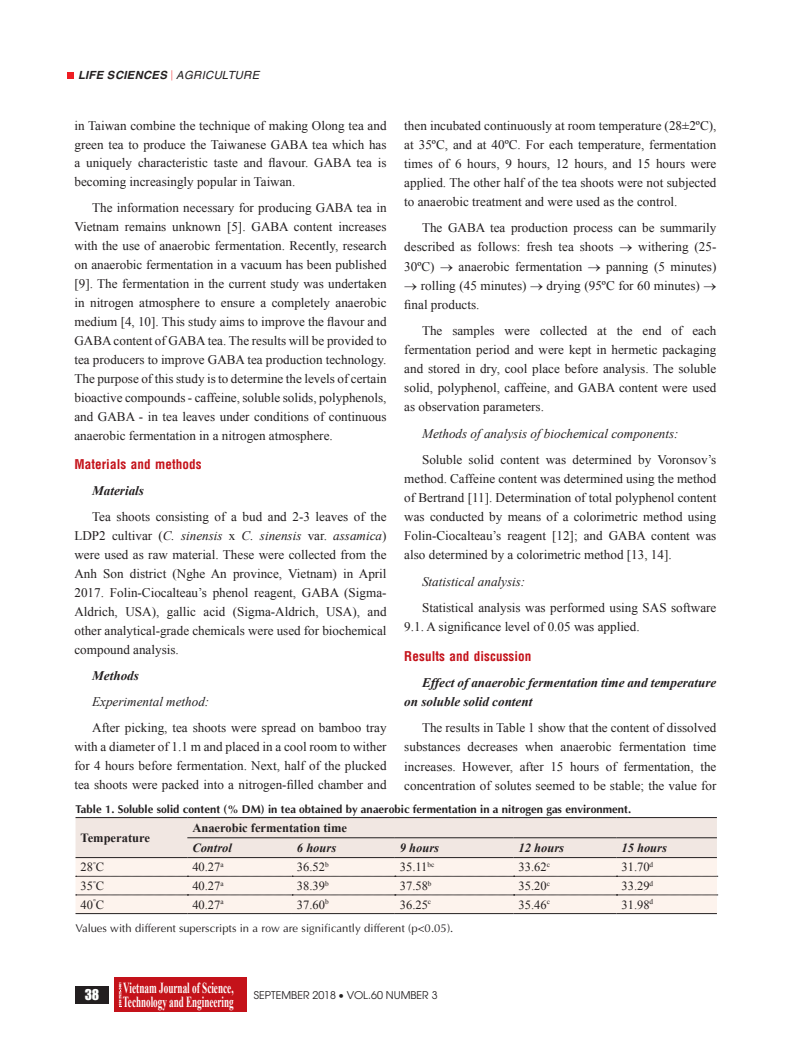
<style>
.page{position:relative;width:798px;height:1042px;background:#fff}
.page>*{position:absolute;margin:0;border:0;box-sizing:border-box;transform-origin:0 0}
.t1{font:700 15.38px/13.9px "Times New Roman";color:#fff;scale:.6 1}
.t2{font:13.75px "UTM Impact";color:#fff}
.t3{font:13.12px/19px "Times New Roman";color:#231f20;text-align:justify}
.t4{font:italic 700 13.12px/19.1px "Times New Roman";color:#231f20}
.t5{font:italic 13.12px "Times New Roman";color:#231f20}
.t6{font:13.12px "VNI Helve Condense Bold";color:#c4121a}
.t7{font:12.5px "Times New Roman";color:#231f20}
.t8{font:700 12.5px "Times New Roman";color:#231f20}
.t9{font:italic 700 12.5px "Times New Roman";color:#231f20}
.t10{font:700 11.25px "UTM Aptima";color:#231f20}
.t11{font:11.25px "UTM Aptima";color:#231f20}
.t12{font:italic 700 11.25px "UTM Helve";color:#231f20}
.t13{font:10.62px "UTM Avo";color:#231f20}
.s1{font-weight:400}
.s2{font-style:italic}
</style>
<div class="page">
<div style="left:67px;top:73px;width:7px;height:6px;background:#ee1d23"></div>
<div style="left:75px;top:986px;width:33px;height:17px;background:#231f20"></div>
<div style="left:114px;top:977px;width:132px;height:34px;background:#c4121a"></div>
<svg style="left:119px;top:982px;width:2px;height:25px"></svg>
<div style="left:75px;top:818px;width:641px;height:39px;background:#f1e7e2"></div>
<div style="left:75px;top:858px;width:641px;height:55px;background:#fdf3ed"></div>
<hr style="left:75px;top:817px;width:112px;height:1px;background:#231f20">
<hr style="left:187px;top:817px;width:105px;height:1px;background:#231f20">
<hr style="left:292px;top:817px;width:102px;height:1px;background:#231f20">
<hr style="left:394px;top:817px;width:119px;height:1px;background:#231f20">
<hr style="left:513px;top:817px;width:103px;height:1px;background:#231f20">
<hr style="left:616px;top:817px;width:100px;height:1px;background:#231f20">
<hr style="left:187px;top:837px;width:105px;height:1px;background:#231f20">
<hr style="left:292px;top:837px;width:102px;height:1px;background:#231f20">
<hr style="left:394px;top:837px;width:119px;height:1px;background:#231f20">
<hr style="left:513px;top:837px;width:103px;height:1px;background:#231f20">
<hr style="left:616px;top:837px;width:100px;height:1px;background:#231f20">
<hr style="left:75px;top:857px;width:112px;height:1px;background:#231f20">
<hr style="left:187px;top:857px;width:105px;height:1px;background:#231f20">
<hr style="left:292px;top:857px;width:102px;height:1px;background:#231f20">
<hr style="left:394px;top:857px;width:119px;height:1px;background:#231f20">
<hr style="left:513px;top:857px;width:103px;height:1px;background:#231f20">
<hr style="left:616px;top:857px;width:100px;height:1px;background:#231f20">
<svg style="left:76px;top:876px;width:641px;height:1px"></svg>
<svg style="left:76px;top:894px;width:641px;height:1px"></svg>
<hr style="left:75px;top:913px;width:112px;height:1px;background:#231f20">
<hr style="left:187px;top:913px;width:105px;height:1px;background:#231f20">
<hr style="left:292px;top:913px;width:102px;height:1px;background:#231f20">
<hr style="left:394px;top:913px;width:119px;height:1px;background:#231f20">
<hr style="left:513px;top:913px;width:103px;height:1px;background:#231f20">
<hr style="left:616px;top:913px;width:100px;height:1px;background:#231f20">
<p class="t12" style="left:78px;top:66px;width:183px">LIFE SCIENCES <span class="s1">AGRICULTURE</span></p>
<p class="t3" style="left:74px;top:115px;width:313px">in Taiwan combine the technique of making Olong tea and green tea to produce the Taiwanese GABA tea which has a uniquely characteristic taste and flavour. GABA tea is becoming increasingly popular in Taiwan.</p>
<p class="t3" style="left:74px;top:198px;width:313px;text-indent:18px">The information necessary for producing GABA tea in Vietnam remains unknown [5]. GABA content increases with the use of anaerobic fermentation. Recently, research on anaerobic fermentation in a vacuum has been published [9]. The fermentation in the current study was undertaken in nitrogen atmosphere to ensure a completely anaerobic medium [4, 10]. This study aims to improve the flavour and GABA content of GABA tea. The results will be provided to tea producers to improve GABA tea production technology.<br>The purpose of this study is to determine the levels of certain bioactive compounds - caffeine, soluble solids, polyphenols, and GABA - in tea leaves under conditions of continuous anaerobic fermentation in a nitrogen atmosphere.</p>
<p class="t6" style="left:74px;top:454px;width:129px">Materials and methods</p>
<p class="t4" style="left:92px;top:481px;width:53px">Materials</p>
<p class="t3" style="left:74px;top:507px;width:313px;text-indent:18px">Tea shoots consisting of a bud and 2-3 leaves of the LDP2 cultivar (<span class="s2">C. sinensis</span> x <span class="s2">C. sinensis</span> var. <span class="s2">assamica</span>) were used as raw material. These were collected from the Anh Son district (Nghe An province, Vietnam) in April 2017. Folin-Ciocalteau’s phenol reagent, GABA (Sigma-Aldrich, USA), gallic acid (Sigma-Aldrich, USA), and other analytical-grade chemicals were used for biochemical compound analysis.</p>
<p class="t4" style="left:92px;top:666px;width:48px">Methods</p>
<p class="t5" style="left:92px;top:693px;width:119px">Experimental method:</p>
<p class="t3" style="left:74px;top:718px;width:313px;text-indent:18px">After picking, tea shoots were spread on bamboo tray with a diameter of 1.1 m and placed in a cool room to wither for 4 hours before fermentation. Next, half of the plucked tea shoots were packed into a nitrogen-filled chamber and</p>
<p class="t3" style="left:404px;top:116px;width:313px">then incubated continuously at room temperature (28±2ºC), at 35ºC, and at 40ºC. For each temperature, fermentation times of 6 hours, 9 hours, 12 hours, and 15 hours were applied. The other half of the tea shoots were not subjected to anaerobic treatment and were used as the control.</p>
<p class="t3" style="left:404px;top:218px;width:313px;text-indent:18px">The GABA tea production process can be summarily described as follows: fresh tea shoots → withering (25- 30ºC) → anaerobic fermentation → panning (5 minutes)</p>
<p class="t3" style="left:404px;top:275px;width:313px">→ rolling (45 minutes) → drying (95ºC for 60 minutes) → final products.</p>
<p class="t3" style="left:404px;top:321px;width:313px;text-indent:18px">The samples were collected at the end of each fermentation period and were kept in hermetic packaging and stored in dry, cool place before analysis. The soluble solid, polyphenol, caffeine, and GABA content were used as observation parameters.</p>
<p class="t5" style="left:422px;top:424px;width:258px">Methods of analysis of biochemical components:</p>
<p class="t3" style="left:404px;top:450px;width:313px;text-indent:18px">Soluble solid content was determined by Voronsov’s method. Caffeine content was determined using the method of Bertrand [11]. Determination of total polyphenol content was conducted by means of a colorimetric method using Folin-Ciocalteau’s reagent [12]; and GABA content was also determined by a colorimetric method [13, 14].</p>
<p class="t5" style="left:422px;top:572px;width:105px">Statistical analysis:</p>
<p class="t3" style="left:404px;top:598px;width:313px;text-indent:18px">Statistical analysis was performed using SAS software<br>9.1. A significance level of 0.05 was applied.</p>
<p class="t6" style="left:404px;top:645px;width:129px">Results and discussion</p>
<p class="t4" style="left:404px;top:672px;width:313px;text-indent:18px">Effect of anaerobic fermentation time and temperature on soluble solid content</p>
<p class="t3" style="left:404px;top:718px;width:313px;text-indent:18px">The results in Table 1 show that the content of dissolved substances decreases when anaerobic fermentation time increases. However, after 15 hours of fermentation, the concentration of solutes seemed to be stable; the value for</p>
<p class="t10" style="left:75px;top:800px;width:557px">Table 1. Soluble solid content (% DM) in tea obtained by anaerobic fermentation in a nitrogen gas environment.</p>
<p class="t8" style="left:80px;top:829px;width:71px">Temperature</p>
<p class="t8" style="left:192px;top:819px;width:156px">Anaerobic fermentation time</p>
<p class="t9" style="left:192px;top:839px;width:41px">Control</p>
<p class="t9" style="left:297px;top:839px;width:41px">6 hours</p>
<p class="t9" style="left:399px;top:839px;width:41px">9 hours</p>
<p class="t9" style="left:518px;top:839px;width:47px">12 hours</p>
<p class="t9" style="left:621px;top:839px;width:47px">15 hours</p>
<p class="t7" style="left:80px;top:858px;width:25px">28<sup>°</sup>C</p>
<p class="t7" style="left:192px;top:858px;width:33px">40.27<sup>a</sup></p>
<p class="t7" style="left:297px;top:858px;width:33px">36.52<sup>b</sup></p>
<p class="t7" style="left:399px;top:858px;width:36px">35.11<sup>bc</sup></p>
<p class="t7" style="left:518px;top:858px;width:33px">33.62<sup>c</sup></p>
<p class="t7" style="left:621px;top:858px;width:33px">31.70<sup>d</sup></p>
<p class="t7" style="left:80px;top:877px;width:25px">35<sup>°</sup>C</p>
<p class="t7" style="left:192px;top:877px;width:33px">40.27<sup>a</sup></p>
<p class="t7" style="left:297px;top:877px;width:33px">38.39<sup>b</sup></p>
<p class="t7" style="left:399px;top:877px;width:33px">37.58<sup>b</sup></p>
<p class="t7" style="left:518px;top:877px;width:33px">35.20<sup>c</sup></p>
<p class="t7" style="left:621px;top:877px;width:33px">33.29<sup>d</sup></p>
<p class="t7" style="left:80px;top:896px;width:25px">40<sup>°</sup>C</p>
<p class="t7" style="left:192px;top:896px;width:33px">40.27<sup>a</sup></p>
<p class="t7" style="left:297px;top:896px;width:33px">37.60<sup>b</sup></p>
<p class="t7" style="left:399px;top:896px;width:33px">36.25<sup>c</sup></p>
<p class="t7" style="left:518px;top:896px;width:33px">35.46<sup>c</sup></p>
<p class="t7" style="left:621px;top:896px;width:33px">31.98<sup>d</sup></p>
<p class="t11" style="left:75px;top:920px;width:379px">Values with different superscripts in a row are significantly different (p&lt;0.05).</p>
<p class="t1" style="left:123px;top:980px;width:186px">Vietnam Journal of Science,<br>Technology and Engineering</p>
<p class="t2" style="left:85px;top:984px;width:16px">38</p>
<p class="t13" style="left:254px;top:987px;width:185px">SEPTEMBER 2018 • VOL.60 NUMBER 3</p>
</div>
